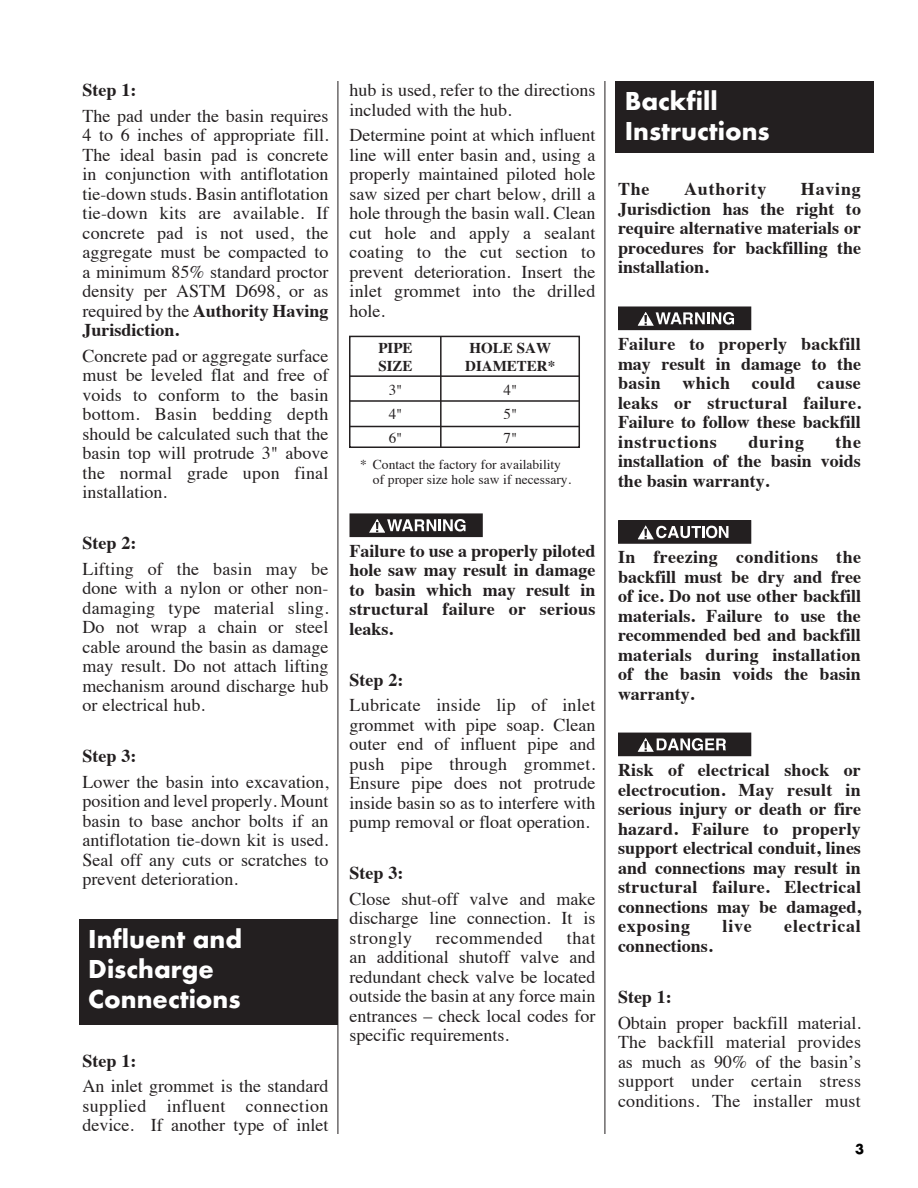
<style>
.page{position:relative;width:918px;height:1188px;background:#fff}
.page>*{position:absolute;margin:0;border:0;box-sizing:border-box;transform-origin:0 0}
.t1{font:700 27px/30px "Futura T";color:#fff}
.t2{font:18px/19.5px "Times";color:#231f20;text-align:justify}
.t3{font:700 18px/19.5px "Times";color:#231f20;text-align:justify}
.t4{font:18px "Times";letter-spacing:.03em;color:#231f20}
.t5{font:700 18px "Times";letter-spacing:.04em;color:#231f20}
.t6{font:700 18px "Times";letter-spacing:.045em;color:#231f20}
.Body_text{font:700 15px "Times";color:#231f20}
.Body_text-2{font:15px "Times";color:#231f20}
.t7{font:700 15px "Futura T";color:#000}
.Body_text-3{font:13.5px/15px "Times";color:#231f20}
.s1{font-weight:700}
</style>
<div class="page">
<div style="left:619px;top:307px;width:132px;height:22px;background:#231f20"></div>
<div style="left:618px;top:306px;width:133px;height:24px;border:2px solid #231f20"></div>
<svg style="left:634px;top:307px;width:100px;height:22px"></svg>
<div style="left:619px;top:521px;width:132px;height:22px;background:#231f20"></div>
<div style="left:618px;top:520px;width:133px;height:24px;border:2px solid #231f20"></div>
<svg style="left:634px;top:521px;width:94px;height:21px"></svg>
<div style="left:619px;top:733px;width:132px;height:22px;background:#231f20"></div>
<div style="left:618px;top:733px;width:133px;height:23px;border:2px solid #231f20"></div>
<svg style="left:634px;top:733px;width:92px;height:22px"></svg>
<hr style="left:338px;top:81px;width:1px;height:1053px;background:#231f20">
<hr style="left:605px;top:81px;width:1px;height:1053px;background:#231f20">
<div style="left:350px;top:514px;width:132px;height:22px;background:#231f20"></div>
<div style="left:350px;top:513px;width:133px;height:24px;border:2px solid #231f20"></div>
<svg style="left:366px;top:514px;width:100px;height:22px"></svg>
<div style="left:79px;top:919px;width:259px;height:106px;background:#231f20"></div>
<div style="left:349px;top:336px;width:231px;height:112px;border:2px solid #231f20"></div>
<hr style="left:349px;top:375px;width:230px;height:2px;background:#231f20">
<hr style="left:350px;top:400px;width:229px;height:2px;background:#231f20">
<hr style="left:350px;top:426px;width:229px;height:1px;background:#231f20">
<hr style="left:440px;top:336px;width:2px;height:112px;background:#231f20">
<div style="left:616px;top:81px;width:258px;height:72px;background:#231f20"></div>
<p class="t3" style="left:82px;top:78px;width:55px">Step 1:</p>
<p class="t2" style="left:82px;top:104px;width:248px">The pad under the basin requires 4 to 6 inches of appropriate fill.<br>The ideal basin pad is concrete in conjunction with antiflotation tie-down studs. Basin antiflotation tie-down kits are available. If concrete pad is not used, the aggregate must be compacted to a minimum 85% standard proctor density per ASTM D698, or as required by the <span class="s1">Authority Having Jurisdiction.</span></p>
<p class="t2" style="left:82px;top:344px;width:248px">Concrete pad or aggregate surface must be leveled flat and free of voids to conform to the basin bottom. Basin bedding depth should be calculated such that the basin top will protrude 3" above the normal grade upon final installation.</p>
<p class="t3" style="left:82px;top:531px;width:55px">Step 2:</p>
<p class="t2" style="left:82px;top:557px;width:248px">Lifting of the basin may be done with a nylon or other non&shy;damaging type material sling.<br>Do not wrap a chain or steel cable around the basin as damage may result. Do not attach lifting mechanism around discharge hub or electrical hub.</p>
<p class="t3" style="left:82px;top:745px;width:55px">Step 3:</p>
<p class="t2" style="left:82px;top:771px;width:248px">Lower the basin into excavation, position and level properly. Mount basin to base anchor bolts if an antiflotation tie-down kit is used.<br>Seal off any cuts or scratches to prevent deterioration.</p>
<p class="t1" style="left:88px;top:924px;width:155px">Influent and<br>Discharge<br>Connections</p>
<p class="t3" style="left:82px;top:1049px;width:55px">Step 1:</p>
<p class="t2" style="left:82px;top:1075px;width:248px">An inlet grommet is the standard supplied influent connection device. If another type of inlet</p>
<p class="t2" style="left:350px;top:79px;width:247px">hub is used, refer to the directions included with the hub.</p>
<p class="t2" style="left:350px;top:124px;width:248px">Determine point at which influent line will enter basin and, using a properly maintained piloted hole saw sized per chart below, drill a hole through the basin wall. Clean cut hole and apply a sealant coating to the cut section to prevent deterioration. Insert the inlet grommet into the drilled hole.</p>
<p class="Body_text" style="left:378px;top:334px;width:36px">PIPE</p>
<p class="Body_text" style="left:470px;top:334px;width:83px">HOLE SAW</p>
<p class="Body_text" style="left:378px;top:352px;width:36px">SIZE</p>
<p class="Body_text" style="left:465px;top:352px;width:91px">DIAMETER*</p>
<p class="Body_text-2" style="left:389px;top:376px;width:15px">3"</p>
<p class="Body_text-2" style="left:504px;top:376px;width:15px">4"</p>
<p class="Body_text-2" style="left:389px;top:400px;width:15px">4"</p>
<p class="Body_text-2" style="left:504px;top:400px;width:15px">5"</p>
<p class="Body_text-2" style="left:389px;top:424px;width:15px">6"</p>
<p class="Body_text-2" style="left:504px;top:424px;width:15px">7"</p>
<p class="Body_text-3" style="left:373px;top:456px;width:200px;text-indent:-13px">* Contact the factory for availability of proper size hole saw if necessary.</p>
<p class="t3" style="left:350px;top:539px;width:248px">Failure to use a properly piloted hole saw may result in damage to basin which may result in structural failure or serious leaks.</p>
<p class="t3" style="left:350px;top:668px;width:55px">Step 2:</p>
<p class="t2" style="left:350px;top:694px;width:248px">Lubricate inside lip of inlet grommet with pipe soap. Clean outer end of influent pipe and push pipe through grommet.<br>Ensure pipe does not protrude inside basin so as to interfere with pump removal or float operation.</p>
<p class="t3" style="left:350px;top:862px;width:55px">Step 3:</p>
<p class="t2" style="left:350px;top:888px;width:248px">Close shut-off valve and make discharge line connection. It is strongly</p>
<p class="t4" style="left:436px;top:921px;width:109px">recommended</p>
<p class="t2" style="left:350px;top:927px;width:248px;text-indent:217px">that an additional shutoff valve and redundant check valve be located outside the basin at any force main entrances – check local codes for specific requirements.</p>
<p class="t1" style="left:625px;top:86px;width:94px">Backfill</p>
<p class="t1" style="left:625px;top:116px;width:147px">Instructions</p>
<p class="t3" style="left:618px;top:178px;width:245px;text-indent:183px">Having Jurisdiction has the right to require alternative materials or procedures for backfilling the installation.</p>
<p class="t3" style="left:618px;top:178px;width:33px">The</p>
<p class="t6" style="left:684px;top:172px;width:84px">Authority</p>
<p class="t3" style="left:618px;top:332px;width:245px">Failure to properly backfill may result in damage to the basin which could cause leaks or structural failure.<br>Failure to follow these backfill instructions</p>
<p class="t3" style="left:748px;top:430px;width:57px">during</p>
<p class="t3" style="left:618px;top:430px;width:245px;text-indent:218px">the installation of the basin voids the basin warranty.</p>
<p class="t3" style="left:618px;top:546px;width:245px">In freezing conditions the backfill must be dry and free of ice. Do not use other backfill materials. Failure to use the recommended bed and backfill materials during installation of the basin voids the basin warranty.</p>
<p class="t3" style="left:618px;top:759px;width:245px">Risk of electrical shock or electrocution. May result in serious injury or death or fire hazard. Failure to properly support electrical conduit, lines and connections may result in structural failure. Electrical connections may be damaged, exposing</p>
<p class="t3" style="left:723px;top:915px;width:31px">live</p>
<p class="t5" style="left:784px;top:909px;width:78px">electrical</p>
<p class="t3" style="left:618px;top:934px;width:96px">connections.</p>
<p class="t3" style="left:618px;top:985px;width:55px">Step 1:</p>
<p class="t2" style="left:618px;top:1011px;width:245px">Obtain proper backfill material.<br>The backfill material provides as much as 90% of the basin’s support under certain stress conditions. The installer must</p>
<p class="t7" style="left:855px;top:1140px;width:10px">3</p>
</div>
